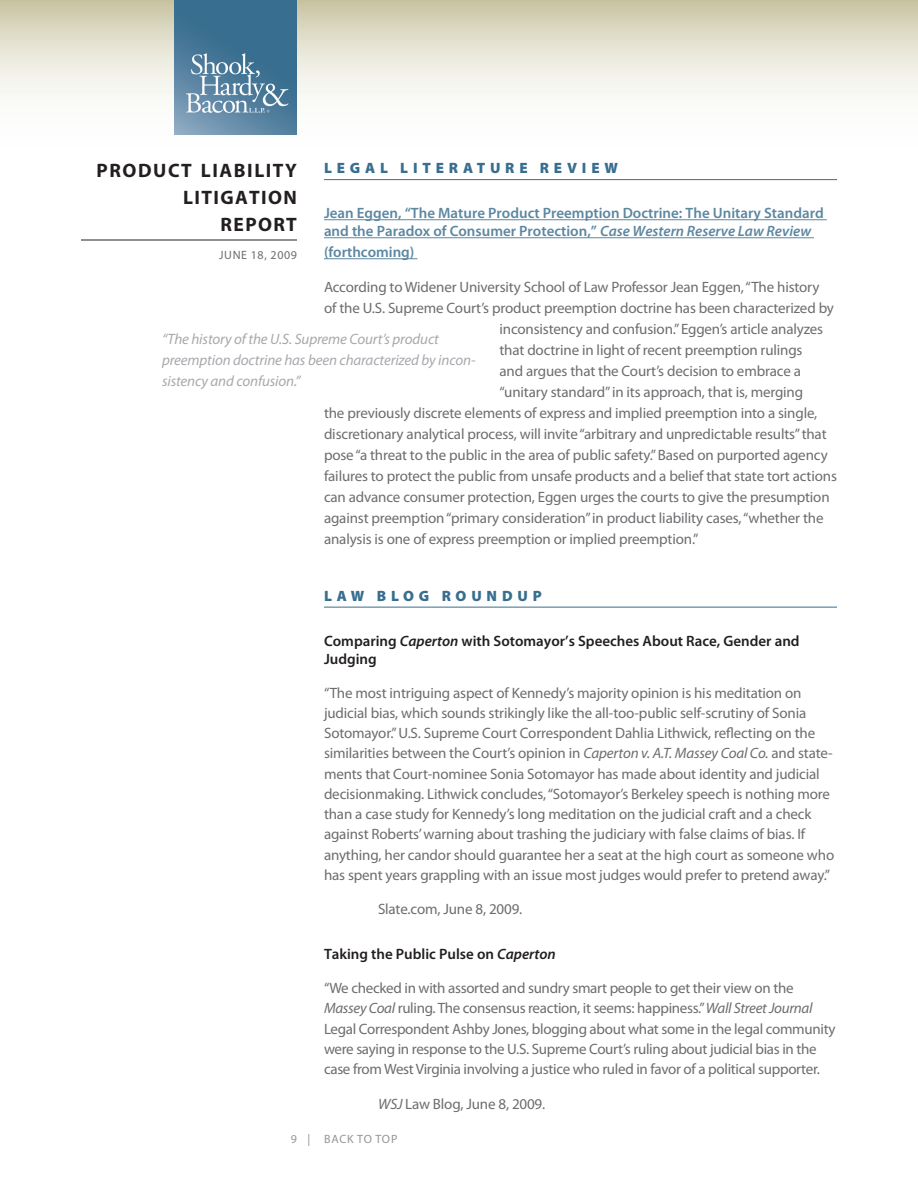
<style>
.page{position:relative;width:918px;height:1188px;background:#fff}
.page>*{position:absolute;margin:0;border:0;box-sizing:border-box;transform-origin:0 0}
.t1{font:700 19.5px/27px "Myriad Pro";letter-spacing:.075em;color:#231f20;text-align:right}
.Body{font:15px/20.2px "Myriad Pro";letter-spacing:-.01em;color:#6c6d70}
.Subhead{font:600 15px/18px "Myriad Pro";color:#5c87a1}
.PullQuote{font:italic 15px/21px "Myriad Pro";letter-spacing:-.01em;color:#a8a9ad}
.Subhead-2{font:600 15px/18px "Myriad Pro";color:#231f20}
.Head{font:900 15px "Myriad Pro";letter-spacing:.32em;color:#386e8f}
.t2{font:12px "Myriad Pro";letter-spacing:.05em;color:#6c6d70}
.t3{font:12px "Myriad Pro";letter-spacing:.06em;color:#939598}
.s1{font-style:italic}
</style>
<div class="page">
<svg style="left:0;top:0;width:918px;height:135px"></svg>
<hr style="left:81px;top:240px;width:216px;height:1px;background:#231f20">
<img style="left:175px;top:0;width:122px;height:135px">
<hr style="left:324px;top:179px;width:513px;height:1px;background:#386e8f">
<hr style="left:324px;top:219px;width:503px;height:1px;background:#5c87a1">
<hr style="left:324px;top:237px;width:490px;height:1px;background:#5c87a1">
<hr style="left:324px;top:258px;width:93px;height:1px;background:#5c87a1">
<hr style="left:324px;top:607px;width:513px;height:1px;background:#386e8f">
<p class="Head" style="left:324px;top:160px;width:295px">LEGAL LITERATURE REVIEW</p>
<p class="Subhead" style="left:324px;top:204px;width:501px">Jean Eggen, “The Mature Product Preemption Doctrine: The Unitary Standard and the Paradox of Consumer Protection,” <span class="s1">Case Western Reserve Law Review</span></p>
<p class="Subhead" style="left:324px;top:243px;width:92px">(forthcoming)</p>
<p class="Body" style="left:324px;top:276px;width:497px">According to Widener University School of Law Professor Jean Eggen, “The history</p>
<p class="Body" style="left:324px;top:297px;width:512px">of the U.S. Supreme Court’s product preemption doctrine has been characterized by</p>
<p class="Body" style="left:500px;top:318px;width:325px">inconsistency and confusion.” Eggen’s article analyzes</p>
<p class="Body" style="left:500px;top:339px;width:305px">that doctrine in light of recent preemption rulings</p>
<p class="Body" style="left:500px;top:360px;width:303px">and argues that the Court’s decision to embrace a</p>
<p class="Body" style="left:500px;top:381px;width:305px">“unitary standard” in its approach, that is, merging</p>
<p class="Body" style="left:324px;top:402px;width:495px">the previously discrete elements of express and implied preemption into a single,</p>
<p class="Body" style="left:324px;top:423px;width:504px">discretionary analytical process, will invite “arbitrary and unpredictable results” that</p>
<p class="Body" style="left:324px;top:444px;width:505px">pose “a threat to the public in the area of public safety.” Based on purported agency</p>
<p class="Body" style="left:324px;top:465px;width:514px">failures to protect the public from unsafe products and a belief that state tort actions</p>
<p class="Body" style="left:324px;top:486px;width:507px">can advance consumer protection, Eggen urges the courts to give the presumption</p>
<p class="Body" style="left:324px;top:507px;width:501px">against preemption “primary consideration” in product liability cases, “whether the</p>
<p class="Body" style="left:324px;top:528px;width:376px">analysis is one of express preemption or implied preemption.”</p>
<h1 class="t1" style="left:97px;top:156px;width:202px">PRODUCT LIABILITY<br>LITIGATION<br>REPORT</h1>
<p class="t2" style="left:219px;top:248px;width:79px">JUNE 18, 2009</p>
<p class="PullQuote" style="left:162px;top:329px;width:315px">“The history of the U.S. Supreme Court’s product preemption doctrine has been characterized by incon&shy;sistency and confusion.”</p>
<p class="Head" style="left:324px;top:587px;width:219px">LAW BLOG ROUNDUP</p>
<p class="Subhead-2" style="left:324px;top:631px;width:477px">Comparing <span class="s1">Caperton</span> with Sotomayor’s Speeches About Race, Gender and<br>Judging</p>
<p class="Body" style="left:324px;top:682px;width:512px">“The most intriguing aspect of Kennedy’s majority opinion is his meditation on judicial bias, which sounds strikingly like the all-too-public self-scrutiny of Sonia Sotomayor.” U.S. Supreme Court Correspondent Dahlia Lithwick, reflecting on the similarities between the Court’s opinion in <span class="s1">Caperton v. A.T. Massey Coal Co.</span> and state&shy;ments that Court-nominee Sonia Sotomayor has made about identity and judicial decisionmaking. Lithwick concludes, “Sotomayor’s Berkeley speech is nothing more than a case study for Kennedy’s long meditation on the judicial craft and a check against Roberts’ warning about trashing the judiciary with false claims of bias. If anything, her candor should guarantee her a seat at the high court as someone who has spent years grappling with an issue most judges would prefer to pretend away.”</p>
<p class="Body" style="left:378px;top:899px;width:146px">Slate.com, June 8, 2009.</p>
<p class="Subhead-2" style="left:324px;top:945px;width:233px">Taking the Public Pulse on <span class="s1">Caperton</span></p>
<p class="Body" style="left:324px;top:978px;width:513px">“We checked in with assorted and sundry smart people to get their view on the <span class="s1">Massey Coal</span> ruling. The consensus reaction, it seems: happiness.” <span class="s1">Wall Street Journal </span>Legal Correspondent Ashby Jones, blogging about what some in the legal community were saying in response to the U.S. Supreme Court’s ruling about judicial bias in the case from West Virginia involving a justice who ruled in favor of a political supporter.</p>
<p class="Body" style="left:378px;top:1093px;width:169px"><span class="s1">WSJ</span> Law Blog, June 8, 2009.</p>
<p class="t3" style="left:291px;top:1132px;width:108px">9 | BACK TO TOP</p>
</div>
